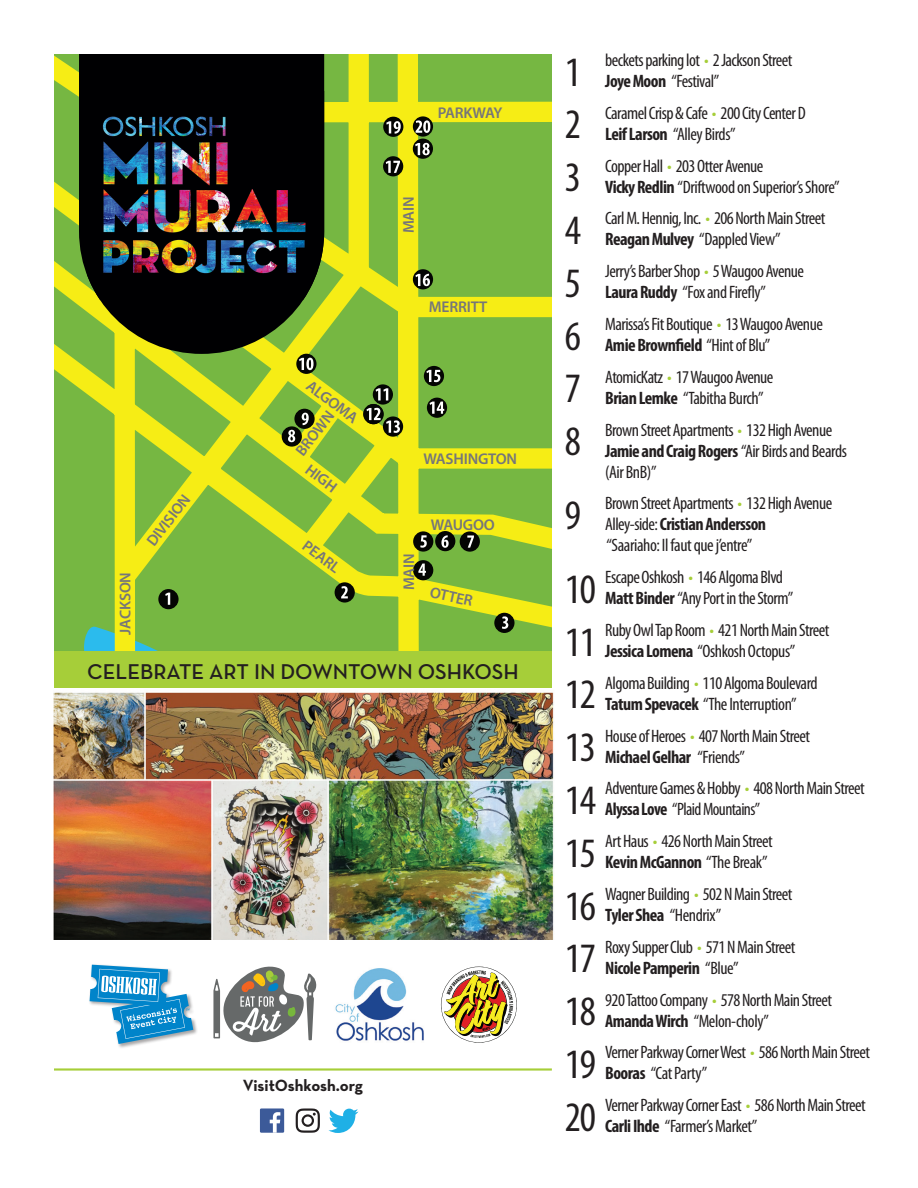
<style>
.page{position:relative;width:918px;height:1188px;background:#fff}
.page>*{position:absolute;margin:0;border:0;box-sizing:border-box;transform-origin:0 0}
.t1{font:condensed 42px "Myriad Pro";letter-spacing:-.03em;color:#231f20}
.t2{font:600 21.75px "Neutraface Text";color:#231f20}
.t3{font:condensed 18px/21px "Myriad Pro";letter-spacing:-.03em;color:#231f20}
.t4{font:700 condensed 18px "Myriad Pro";letter-spacing:-.03em;color:#231f20}
.t5{font:700 16.5px "Neutraface Text";color:#231f20}
.t6{font:600 15.6px "Myriad Pro";letter-spacing:-.015em;color:#757679}
.t7{font:600 15.6px "Myriad Pro";letter-spacing:-.04em;color:#757679}
.s1{color:#a6ce39}
.s2{font-weight:700}
.s3{font-weight:400}
</style>
<div class="page">
<svg style="left:54px;top:54px;width:498px;height:598px;background:#9bc635"></svg>
<svg style="left:413px;top:269px;width:20px;height:20px"></svg>
<svg style="left:416px;top:274px;width:14px;height:12px"></svg>
<svg style="left:296px;top:354px;width:21px;height:20px"></svg>
<svg style="left:299px;top:358px;width:15px;height:12px"></svg>
<svg style="left:373px;top:384px;width:20px;height:21px"></svg>
<svg style="left:376px;top:388px;width:12px;height:12px"></svg>
<div style="left:335px;top:582px;width:20px;height:21px;background:#040503;border-radius:50%"></div>
<svg style="left:341px;top:586px;width:7px;height:12px"></svg>
<div style="left:282px;top:426px;width:20px;height:21px;background:#040503;border-radius:50%"></div>
<svg style="left:288px;top:430px;width:7px;height:12px"></svg>
<div style="left:413px;top:531px;width:20px;height:21px;background:#040503;border-radius:50%"></div>
<svg style="left:420px;top:535px;width:7px;height:13px"></svg>
<div style="left:294px;top:409px;width:21px;height:20px;background:#040503;border-radius:50%"></div>
<svg style="left:302px;top:413px;width:7px;height:12px"></svg>
<div style="left:158px;top:589px;width:21px;height:20px;background:#040503;border-radius:50%"></div>
<svg style="left:165px;top:593px;width:5px;height:12px"></svg>
<div style="left:413px;top:560px;width:20px;height:20px;background:#040503;border-radius:50%"></div>
<svg style="left:418px;top:564px;width:8px;height:12px"></svg>
<div style="left:383px;top:416px;width:20px;height:21px;background:#040503;border-radius:50%"></div>
<div style="left:383px;top:117px;width:20px;height:20px;background:#040503;border-radius:50%"></div>
<svg style="left:386px;top:121px;width:15px;height:13px"></svg>
<svg style="left:413px;top:139px;width:20px;height:20px"></svg>
<svg style="left:415px;top:143px;width:15px;height:12px"></svg>
<svg style="left:413px;top:116px;width:20px;height:21px"></svg>
<svg style="left:416px;top:120px;width:14px;height:13px"></svg>
<svg style="left:427px;top:398px;width:20px;height:20px"></svg>
<svg style="left:430px;top:402px;width:14px;height:12px"></svg>
<div style="left:363px;top:404px;width:21px;height:20px;background:#040503;border-radius:50%"></div>
<svg style="left:366px;top:408px;width:34px;height:25px"></svg>
<div style="left:494px;top:613px;width:21px;height:20px;background:#040503;border-radius:50%"></div>
<svg style="left:502px;top:616px;width:6px;height:13px"></svg>
<div style="left:460px;top:531px;width:20px;height:21px;background:#040503;border-radius:50%"></div>
<svg style="left:467px;top:535px;width:7px;height:13px"></svg>
<div style="left:435px;top:531px;width:20px;height:20px;background:#040503;border-radius:50%"></div>
<svg style="left:441px;top:535px;width:8px;height:13px"></svg>
<svg style="left:383px;top:156px;width:20px;height:20px"></svg>
<svg style="left:386px;top:161px;width:14px;height:12px"></svg>
<svg style="left:424px;top:366px;width:20px;height:20px"></svg>
<svg style="left:426px;top:370px;width:14px;height:12px"></svg>
<svg style="left:79px;top:54px;width:245px;height:300px;background:#2c330c"></svg>
<img style="left:87px;top:91px;width:237px;height:209px">
<hr style="left:54px;top:1068px;width:498px;height:3px;background:#a6ce39">
<div style="left:54px;top:652px;width:498px;height:39px;background:#a6ce39"></div>
<img style="left:53px;top:688px;width:501px;height:252px">
<div style="left:89px;top:964px;width:109px;height:85px;background:#231f20;opacity:.4"></div>
<svg style="left:90px;top:965px;width:103px;height:79px"></svg>
<svg style="left:213px;top:966px;width:104px;height:77px"></svg>
<img style="left:335px;top:968px;width:89px;height:73px">
<svg style="left:441px;top:967px;width:76px;height:76px"></svg>
<div style="left:260px;top:1108px;width:24px;height:25px;background:#3c5a99"></div>
<svg style="left:270px;top:1112px;width:10px;height:21px"></svg>
<svg style="left:296px;top:1108px;width:24px;height:25px"></svg>
<svg style="left:328px;top:1109px;width:30px;height:24px"></svg>
<p class="t6" style="left:115px;top:635px;width:64px;rotate:-90deg">JACKSON</p>
<p class="t6" style="left:142px;top:538px;width:62px;rotate:-52deg">DIVISION</p>
<p class="t6" style="left:314px;top:376px;width:62px;rotate:37deg">ALGOMA</p>
<p class="t6" style="left:291px;top:448px;width:54px;rotate:-52deg">BROWN</p>
<p class="t6" style="left:313px;top:460px;width:36px;rotate:37deg">HIGH</p>
<p class="t6" style="left:310px;top:536px;width:44px;rotate:37deg">PEARL</p>
<p class="t7" style="left:438px;top:102px;width:66px">PARKWAY</p>
<p class="t6" style="left:399px;top:233px;width:38px;rotate:-90deg">MAIN</p>
<p class="t6" style="left:429px;top:297px;width:60px">MERRITT</p>
<p class="t6" style="left:423px;top:449px;width:95px">WASHINGTON</p>
<p class="t6" style="left:399px;top:590px;width:38px;rotate:-90deg">MAIN</p>
<p class="t6" style="left:431px;top:515px;width:65px">WAUGOO</p>
<p class="t6" style="left:432px;top:582px;width:45px;rotate:12deg">OTTER</p>
<p class="t2" style="left:87px;top:658px;width:433px">CELEBRATE ART IN DOWNTOWN OSHKOSH</p>
<p class="t5" style="left:243px;top:1075px;width:122px">VisitOshkosh.org</p>
<p class="t1" style="left:565px;top:46px;width:18px">1</p>
<p class="t3" style="left:605px;top:49px;width:189px">beckets parking lot <span class="s1">•</span> 2 Jackson Street<br><span class="s2">Joye Moon</span> “Festival”</p>
<p class="t1" style="left:565px;top:99px;width:18px">2</p>
<p class="t3" style="left:605px;top:102px;width:202px">Caramel Crisp &amp; Cafe <span class="s1">•</span> 200 City Center D<br><span class="s2">Leif Larson</span> “Alley Birds”</p>
<p class="t1" style="left:565px;top:152px;width:18px">3</p>
<p class="t3" style="left:605px;top:155px;width:236px">Copper Hall <span class="s1">•</span> 203 Otter Avenue<br><span class="s2">Vicky Redlin</span> “Driftwood on Superior’s Shore”</p>
<p class="t1" style="left:565px;top:205px;width:18px">4</p>
<p class="t3" style="left:605px;top:208px;width:222px">Carl M. Hennig, Inc. <span class="s1">•</span> 206 North Main Street<br><span class="s2">Reagan Mulvey</span> “Dappled View”</p>
<p class="t1" style="left:565px;top:257px;width:18px">5</p>
<p class="t3" style="left:605px;top:261px;width:200px">Jerry’s Barber Shop <span class="s1">•</span> 5 Waugoo Avenue<br><span class="s2">Laura Ruddy</span> “Fox and Firefly”</p>
<p class="t1" style="left:565px;top:310px;width:18px">6</p>
<p class="t3" style="left:605px;top:313px;width:219px">Marissa’s Fit Boutique <span class="s1">•</span> 13 Waugoo Avenue<br><span class="s2">Amie Brownfield</span> “Hint of Blu”</p>
<p class="t1" style="left:565px;top:363px;width:18px">7</p>
<p class="t3" style="left:605px;top:366px;width:170px">AtomicKatz <span class="s1">•</span> 17 Waugoo Avenue<br><span class="s2">Brian Lemke</span> “Tabitha Burch”</p>
<p class="t1" style="left:565px;top:416px;width:18px">8</p>
<p class="t3" style="left:605px;top:419px;width:243px">Brown Street Apartments <span class="s1">•</span> 132 High Avenue<br><span class="s2">Jamie and Craig Rogers</span> “Air Birds and Beards (Air BnB)”</p>
<p class="t1" style="left:565px;top:490px;width:18px">9</p>
<p class="t3" style="left:605px;top:493px;width:228px">Brown Street Apartments <span class="s1">•</span> 132 High Avenue<br>Alley-side: <span class="s2">Cristian Andersson<br></span>“Saariaho: Il faut que j’entre”</p>
<p class="t1" style="left:565px;top:563px;width:33px">10</p>
<p class="t3" style="left:605px;top:567px;width:189px">Escape Oshkosh <span class="s1">•</span> 146 Algoma Blvd<br><span class="s2">Matt Binder</span> “Any Port in the Storm”</p>
<p class="t1" style="left:565px;top:616px;width:33px">11</p>
<p class="t3" style="left:605px;top:619px;width:226px">Ruby Owl Tap Room <span class="s1">•</span> 421 North Main Street<br><span class="s2">Jessica Lomena</span> “Oshkosh Octopus”</p>
<p class="t1" style="left:565px;top:669px;width:33px">12</p>
<p class="t3" style="left:605px;top:672px;width:214px">Algoma Building <span class="s1">•</span> 110 Algoma Boulevard<br><span class="s2">Tatum Spevacek</span> “The Interruption”</p>
<p class="t1" style="left:565px;top:722px;width:33px">13</p>
<p class="t3" style="left:605px;top:725px;width:206px">House of Heroes <span class="s1">•</span> 407 North Main Street</p>
<p class="t4" style="left:605px;top:745px;width:141px">Michael Gelhar <span class="s3">“Friends”</span></p>
<p class="t1" style="left:565px;top:775px;width:33px">14</p>
<p class="t3" style="left:605px;top:778px;width:261px">Adventure Games &amp; Hobby <span class="s1">•</span> 408 North Main Street<br><span class="s2">Alyssa Love</span> “Plaid Mountains”</p>
<p class="t1" style="left:565px;top:827px;width:33px">15</p>
<p class="t3" style="left:605px;top:831px;width:169px">Art Haus <span class="s1">•</span> 426 North Main Street<br><span class="s2">Kevin McGannon</span> “The Break”</p>
<p class="t1" style="left:565px;top:880px;width:33px">16</p>
<p class="t3" style="left:605px;top:883px;width:189px">Wagner Building <span class="s1">•</span> 502 N Main Street<br><span class="s2">Tyler Shea</span> “Hendrix”</p>
<p class="t1" style="left:565px;top:933px;width:33px">17</p>
<p class="t3" style="left:605px;top:936px;width:192px">Roxy Supper Club <span class="s1">•</span> 571 N Main Street<br><span class="s2">Nicole Pamperin</span> “Blue”</p>
<p class="t1" style="left:565px;top:986px;width:33px">18</p>
<p class="t3" style="left:605px;top:989px;width:228px">920 Tattoo Company <span class="s1">•</span> 578 North Main Street<br><span class="s2">Amanda Wirch</span> “Melon-choly”</p>
<p class="t1" style="left:565px;top:1039px;width:33px">19</p>
<p class="t3" style="left:605px;top:1042px;width:266px">Verner Parkway Corner West <span class="s1">•</span> 586 North Main Street<br><span class="s2">Booras</span> “Cat Party”</p>
<p class="t1" style="left:565px;top:1091px;width:33px">20</p>
<p class="t3" style="left:605px;top:1095px;width:262px">Verner Parkway Corner East <span class="s1">•</span> 586 North Main Street<br><span class="s2">Carli Ihde</span> “Farmer’s Market”</p>
</div>
